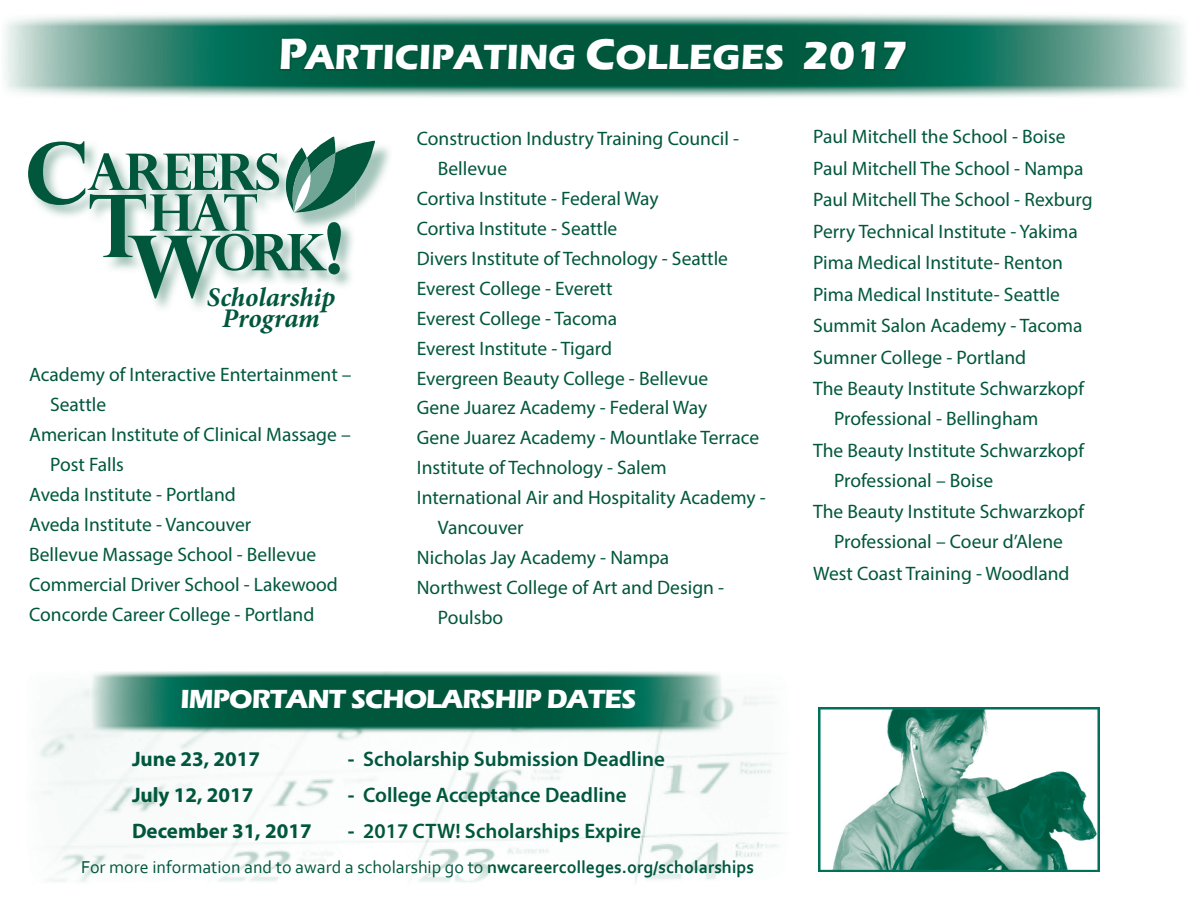
<style>
.page{position:relative;width:1188px;height:918px;background:#fff}
.page>*{position:absolute;margin:0;border:0;box-sizing:border-box;transform-origin:0 0}
.t1{font:700 50.4px "Perpetua Titling";letter-spacing:-.045em;color:#00573c}
.t2{font:700 36px "Eras ITC";color:#fff}
.t3{font:700 27px "Eras ITC";letter-spacing:-.03em;color:#fff}
.t4{font:italic 700 27px/21.9px "Minion Pro";letter-spacing:-.005em;color:#00573c;text-align:center}
.t5{font:600 21px "Myriad Pro";color:#00573c}
.t6{font:700 21px "Myriad Pro";color:#00573c}
.t7{font:19.5px "Myriad Pro";color:#00573c}
.t8{font:18px "Corbel";color:#00573c}
.s1{font-size:45px}
.s2{font-size:40.5px}
.s3{font-size:86.4px}
.s4{font-size:72px}
.s5{font-weight:700}
</style>
<div class="page">
<img style="left:39px;top:687px;width:745px;height:196px">
<img style="left:30px;top:143px;width:323px;height:166px">
<img style="left:327px;top:231px;width:14px;height:43px">
<img style="left:4px;top:14px;width:1181px;height:83px">
<svg style="left:278px;top:36px;width:300px;height:37px;background:#00593e"></svg>
<svg style="left:584px;top:36px;width:202px;height:61px;background:#186850"></svg>
<svg style="left:801px;top:38px;width:108px;height:35px;background:#005c42"></svg>
<img style="left:91px;top:671px;width:631px;height:62px">
<img style="left:818px;top:708px;width:282px;height:164px">
<img style="left:375px;top:146px;width:15px;height:44px">
<img style="left:288px;top:214px;width:65px;height:17px">
<img style="left:327px;top:222px;width:14px;height:9px">
<svg style="left:285px;top:136px;width:90px;height:78px"></svg>
<h2 class="t2" style="left:279px;top:37px;width:631px"><span class="s1">P</span>ARTICIPATING <span class="s1">C</span>OLLEGES <span class="s2">2017</span></h2>
<h1 class="t1" style="left:25px;top:141px;width:257px"><span class="s3">C</span>AREERS</h1>
<h1 class="t1" style="left:88px;top:181px;width:171px"><span class="s3">T</span>HAT</h1>
<h1 class="t1" style="left:127px;top:221px;width:217px"><span class="s3">W</span>ORK<span class="s4">!</span></h1>
<h3 class="t4" style="left:207px;top:286px;width:130px">Scholarship<br>Program</h3>
<p class="t7" style="left:29px;top:363px;width:324px">Academy of Interactive Entertainment –</p>
<p class="t7" style="left:50px;top:393px;width:58px">Seattle</p>
<p class="t7" style="left:29px;top:423px;width:323px">American Institute of Clinical Massage –</p>
<p class="t7" style="left:50px;top:453px;width:75px">Post Falls</p>
<p class="t7" style="left:29px;top:483px;width:208px">Aveda Institute - Portland</p>
<p class="t7" style="left:29px;top:513px;width:224px">Aveda Institute - Vancouver</p>
<p class="t7" style="left:29px;top:543px;width:289px">Bellevue Massage School - Bellevue</p>
<p class="t7" style="left:29px;top:573px;width:310px">Commercial Driver School - Lakewood</p>
<p class="t7" style="left:29px;top:603px;width:287px">Concorde Career College - Portland</p>
<p class="t7" style="left:417px;top:126px;width:324px">Construction Industry Training Council -</p>
<p class="t7" style="left:438px;top:156px;width:71px">Bellevue</p>
<p class="t7" style="left:417px;top:186px;width:243px">Cortiva Institute - Federal Way</p>
<p class="t7" style="left:417px;top:216px;width:202px">Cortiva Institute - Seattle</p>
<p class="t7" style="left:417px;top:246px;width:313px">Divers Institute of Technology - Seattle</p>
<p class="t7" style="left:417px;top:276px;width:197px">Everest College - Everett</p>
<p class="t7" style="left:417px;top:306px;width:202px">Everest College - Tacoma</p>
<p class="t7" style="left:417px;top:336px;width:197px">Everest Institute - Tigard</p>
<p class="t7" style="left:417px;top:366px;width:293px">Evergreen Beauty College - Bellevue</p>
<p class="t7" style="left:417px;top:396px;width:292px">Gene Juarez Academy - Federal Way</p>
<p class="t7" style="left:417px;top:426px;width:344px">Gene Juarez Academy - Mountlake Terrace</p>
<p class="t7" style="left:417px;top:456px;width:252px">Institute of Technology - Salem</p>
<p class="t7" style="left:417px;top:486px;width:350px">International Air and Hospitality Academy -</p>
<p class="t7" style="left:438px;top:516px;width:87px">Vancouver</p>
<p class="t7" style="left:417px;top:546px;width:254px">Nicholas Jay Academy - Nampa</p>
<p class="t7" style="left:417px;top:576px;width:309px">Northwest College of Art and Design -</p>
<p class="t7" style="left:438px;top:606px;width:67px">Poulsbo</p>
<h3 class="t3" style="left:180px;top:684px;width:457px">IMPORTANT SCHOLARSHIP DATES</h3>
<p class="t6" style="left:132px;top:745px;width:130px">June 23, 2017</p>
<p class="t5" style="left:348px;top:745px;width:318px"><span class="s5">-</span> Scholarship Submission Deadline</p>
<p class="t6" style="left:132px;top:781px;width:123px">July 12, 2017</p>
<p class="t5" style="left:348px;top:781px;width:280px"><span class="s5">-</span> College Acceptance Deadline</p>
<p class="t6" style="left:132px;top:817px;width:181px">December 31, 2017</p>
<p class="t5" style="left:348px;top:817px;width:295px"><span class="s5">-</span> 2017 CTW! Scholarships Expire</p>
<p class="t8" style="left:81px;top:856px;width:675px">For more information and to award a scholarship go to <span class="s5">nwcareercolleges.org/scholarships</span></p>
<p class="t7" style="left:813px;top:125px;width:254px">Paul Mitchell the School - Boise</p>
<p class="t7" style="left:813px;top:156px;width:272px">Paul Mitchell The School - Nampa</p>
<p class="t7" style="left:813px;top:188px;width:281px">Paul Mitchell The School - Rexburg</p>
<p class="t7" style="left:813px;top:219px;width:266px">Perry Technical Institute - Yakima</p>
<p class="t7" style="left:813px;top:251px;width:251px">Pima Medical Institute- Renton</p>
<p class="t7" style="left:813px;top:282px;width:248px">Pima Medical Institute- Seattle</p>
<p class="t7" style="left:813px;top:314px;width:271px">Summit Salon Academy - Tacoma</p>
<p class="t7" style="left:813px;top:345px;width:215px">Sumner College - Portland</p>
<p class="t7" style="left:813px;top:377px;width:272px">The Beauty Institute Schwarzkopf</p>
<p class="t7" style="left:834px;top:407px;width:206px">Professional - Bellingham</p>
<p class="t7" style="left:813px;top:438px;width:272px">The Beauty Institute Schwarzkopf</p>
<p class="t7" style="left:834px;top:468px;width:161px">Professional – Boise</p>
<p class="t7" style="left:813px;top:500px;width:272px">The Beauty Institute Schwarzkopf</p>
<p class="t7" style="left:834px;top:530px;width:230px">Professional – Coeur d’Alene</p>
<p class="t7" style="left:813px;top:561px;width:258px">West Coast Training - Woodland</p>
</div>
